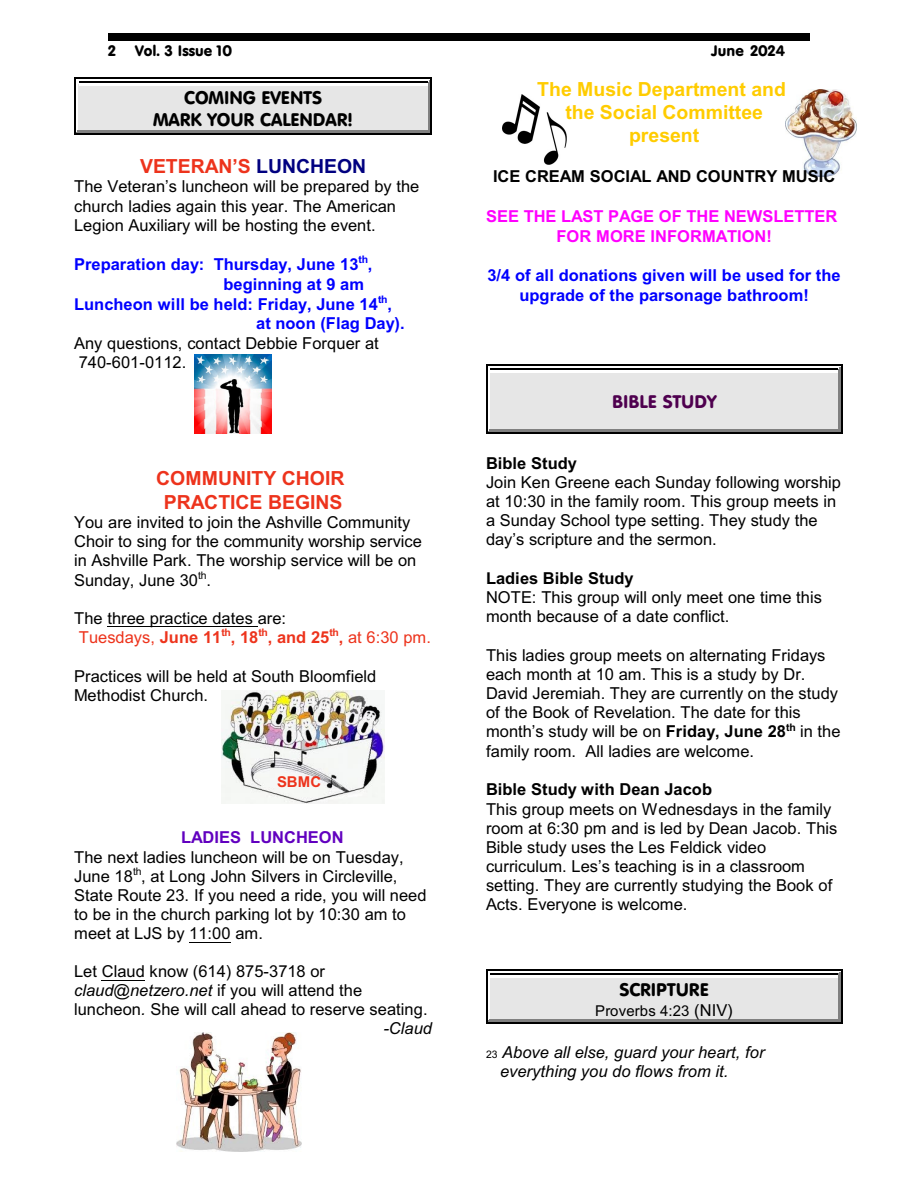
<style>
.page{position:relative;width:918px;height:1188px;background:#fff}
.page>*{position:absolute;margin:0;border:0;box-sizing:border-box;transform-origin:0 0}
.t1{font:700 19.5px/23.1px "Arial";color:#fc0;text-align:center}
.t2{font:700 19.5px/23.1px "Arial";color:#ed331c;text-align:center}
.t3{font:18px/22.2px "VAG Rounded BT";color:#000;text-align:center}
.t4{font:18px "VAG Rounded BT";color:#4f004f}
.t5{font:16.5px/19px "Arial";color:#000}
.t6{font:700 16.5px/19.8px "Arial";color:#00f;text-align:center}
.t7{font:700 16.5px "Arial";color:#000}
.t8{font:italic 16.5px/19px "Arial";color:#000}
.t9{font:700 16.5px/19.8px "Arial";color:#f0f;text-align:center}
.t10{font:700 16.5px "Arial";color:#6100bf}
.t11{font:15px "VAG Rounded BT";color:#000}
.t12{font:15px "Arial";letter-spacing:.01em;color:#000}
.t13{font:700 15px "Arial";color:#ed331c}
.s1{color:#000080}
.s2{color:#ed331c}
.s3{font-weight:700;color:#ed331c}
.s4{font-style:italic}
.s5{font-weight:700}
.s6{font-size:16.5px}
.s7{font-style:normal;font-size:10.5px}
</style>
<div class="page">
<div style="left:108px;top:34px;width:702px;height:7px;background:#000"></div>
<hr style="left:428px;top:80px;width:1px;height:52px;background:#808080">
<hr style="left:77px;top:80px;width:352px;height:1px;background:#fff">
<hr style="left:77px;top:130px;width:352px;height:2px;background:#808080">
<hr style="left:429px;top:79px;width:1px;height:54px;background:#808080">
<hr style="left:76px;top:79px;width:354px;height:1px;background:#fff">
<hr style="left:76px;top:132px;width:354px;height:1px;background:#808080">
<hr style="left:74px;top:77px;width:2px;height:58px;background:#000">
<hr style="left:431px;top:77px;width:1px;height:58px;background:#000">
<hr style="left:74px;top:77px;width:358px;height:2px;background:#000">
<hr style="left:74px;top:133px;width:358px;height:2px;background:#000">
<div style="left:79px;top:84px;width:349px;height:46px;background:#e6e6e6"></div>
<hr style="left:79px;top:84px;width:349px;height:2px;background:#fff">
<hr style="left:79px;top:82px;width:349px;height:1px;background:#000">
<hr style="left:838px;top:367px;width:1px;height:64px;background:#808080">
<hr style="left:489px;top:367px;width:350px;height:1px;background:#fff">
<hr style="left:489px;top:429px;width:350px;height:2px;background:#808080">
<hr style="left:840px;top:366px;width:1px;height:66px;background:#808080">
<hr style="left:487px;top:366px;width:354px;height:1px;background:#fff">
<hr style="left:487px;top:431px;width:354px;height:1px;background:#808080">
<hr style="left:486px;top:364px;width:1px;height:70px;background:#000">
<hr style="left:841px;top:364px;width:1px;height:70px;background:#000">
<hr style="left:486px;top:364px;width:356px;height:1px;background:#000">
<hr style="left:486px;top:432px;width:356px;height:2px;background:#000">
<div style="left:490px;top:371px;width:348px;height:58px;background:#e6e6e6"></div>
<hr style="left:490px;top:371px;width:348px;height:2px;background:#fff">
<hr style="left:490px;top:368px;width:348px;height:2px;background:#000">
<hr style="left:838px;top:972px;width:1px;height:48px;background:#808080">
<hr style="left:489px;top:972px;width:350px;height:1px;background:#fff">
<hr style="left:489px;top:1019px;width:350px;height:1px;background:#808080">
<hr style="left:840px;top:970px;width:1px;height:52px;background:#808080">
<hr style="left:487px;top:970px;width:354px;height:2px;background:#fff">
<hr style="left:487px;top:1021px;width:354px;height:1px;background:#808080">
<hr style="left:486px;top:969px;width:1px;height:54px;background:#000">
<hr style="left:841px;top:969px;width:1px;height:54px;background:#000">
<hr style="left:486px;top:969px;width:356px;height:1px;background:#000">
<hr style="left:486px;top:1022px;width:356px;height:1px;background:#000">
<div style="left:490px;top:976px;width:348px;height:43px;background:#e6e6e6"></div>
<hr style="left:490px;top:976px;width:348px;height:1px;background:#fff">
<hr style="left:490px;top:973px;width:348px;height:2px;background:#000">
<img style="left:194px;top:355px;width:77px;height:78px">
<img style="left:222px;top:691px;width:162px;height:113px">
<img style="left:785px;top:89px;width:71px;height:88px">
<img style="left:502px;top:95px;width:64px;height:70px">
<img style="left:176px;top:1032px;width:125px;height:119px">
<hr style="left:107px;top:626px;width:151px;height:1px;background:#000">
<hr style="left:189px;top:942px;width:42px;height:1px;background:#000">
<hr style="left:102px;top:980px;width:43px;height:1px;background:#000">
<p class="t11" style="left:108px;top:44px;width:9px">2</p>
<p class="t11" style="left:135px;top:44px;width:98px">Vol. 3 Issue 10</p>
<p class="t11" style="left:711px;top:44px;width:75px">June 2024</p>
<p class="t3" style="left:153px;top:88px;width:201px">COMING EVENTS<br>MARK YOUR CALENDAR!</p>
<p class="t2" style="left:140px;top:156px;width:228px">VETERAN’S <span class="s1">LUNCHEON</span></p>
<p class="t5" style="left:74px;top:179px;width:347px">The Veteran’s luncheon will be prepared by the church ladies again this year. The American<br>Legion Auxiliary will be hosting the event.</p>
<p class="t6" style="left:74px;top:256px;width:300px">Preparation day: Thursday, June 13<sup>th</sup>,</p>
<p class="t6" style="left:223px;top:276px;width:142px">beginning at 9 am</p>
<p class="t6" style="left:74px;top:295px;width:319px">Luncheon will be held: Friday, June 14<sup>th</sup>,</p>
<p class="t6" style="left:256px;top:315px;width:150px">at noon (Flag Day).</p>
<p class="t5" style="left:74px;top:335px;width:306px">Any questions, contact Debbie Forquer at<br>740-601-0112.</p>
<p class="t1" style="left:537px;top:79px;width:250px">The Music Department and the Social Committee present</p>
<p class="t7" style="left:493px;top:170px;width:344px">ICE CREAM SOCIAL AND COUNTRY MUSIC</p>
<p class="t9" style="left:486px;top:208px;width:353px">SEE THE LAST PAGE OF THE NEWSLETTER<br>FOR MORE INFORMATION!</p>
<p class="t6" style="left:487px;top:267px;width:355px">3/4 of all donations given will be used for the upgrade of the parsonage bathroom!</p>
<p class="t2" style="left:156px;top:469px;width:190px">COMMUNITY CHOIR<br>PRACTICE BEGINS</p>
<p class="t5" style="left:74px;top:515px;width:349px">You are invited to join the Ashville Community Choir to sing for the community worship service in Ashville Park. The worship service will be on Sunday, June 30<sup>th</sup>.</p>
<p class="t5" style="left:74px;top:610px;width:358px;line-height:19.6px">The three practice dates are:<br><span class="s2">Tuesdays,</span> <span class="s3">June 11</span><sup>th</sup><span class="s3">, 18</span><sup>th</sup><span class="s3">, and 25</span><sup>th</sup><span class="s3">,</span> <span class="s2">at 6:30 pm.</span></p>
<p class="t5" style="left:74px;top:668px;width:304px">Practices will be held at South Bloomfield<br>Methodist Church.</p>
<p class="t13" style="left:277px;top:776px;width:46px">SBMC</p>
<p class="t10" style="left:181px;top:831px;width:164px">LADIES LUNCHEON</p>
<p class="t5" style="left:74px;top:849px;width:354px">The next ladies luncheon will be on Tuesday, June 18<sup>th</sup>, at Long John Silvers in Circleville, State Route 23. If you need a ride, you will need to be in the church parking lot by 10:30 am to meet at LJS by 11:00 am.</p>
<p class="t5" style="left:74px;top:963px;width:252px">Let Claud know (614) 875-3718 or</p>
<p class="t5" style="left:74px;top:983px;width:290px"><span class="s4">claud@netzero.net</span> if you will attend the</p>
<p class="t5" style="left:74px;top:1002px;width:355px">luncheon<span class="s4">.</span> She will call ahead to reserve seating.</p>
<p class="t8" style="left:383px;top:1021px;width:50px">-Claud</p>
<p class="t4" style="left:612px;top:394px;width:106px">BIBLE STUDY</p>
<p class="t7" style="left:486px;top:457px;width:93px">Bible Study</p>
<p class="t5" style="left:486px;top:474px;width:357px">Join Ken Greene each Sunday following worship at 10:30 in the family room. This group meets in a Sunday School type setting. They study the day’s scripture and the sermon.</p>
<p class="t7" style="left:486px;top:572px;width:149px">Ladies Bible Study</p>
<p class="t5" style="left:486px;top:590px;width:337px">NOTE: This group will only meet one time this month because of a date conflict.</p>
<p class="t5" style="left:486px;top:647px;width:356px">This ladies group meets on alternating Fridays each month at 10 am. This is a study by Dr.<br>David Jeremiah. They are currently on the study of the Book of Revelation. The date for this month’s study will be on <span class="s5">Friday, June 28</span><sup>th</sup> in the family room. All ladies are welcome.</p>
<p class="t7" style="left:486px;top:783px;width:228px">Bible Study with Dean Jacob</p>
<p class="t5" style="left:486px;top:801px;width:353px">This group meets on Wednesdays in the family room at 6:30 pm and is led by Dean Jacob. This Bible study uses the Les Feldick video curriculum. Les’s teaching is in a classroom setting. They are currently studying the Book of Acts. Everyone is welcome.</p>
<p class="t3" style="left:620px;top:980px;width:91px">SCRIPTURE</p>
<p class="t12" style="left:595px;top:1005px;width:139px">Proverbs 4:23 <span class="s6">(NIV)</span></p>
<p class="t8" style="left:500px;top:1044px;width:266px;text-indent:-14px"><span class="s7">23</span> Above all else, guard your heart, for everything you do flows from it.</p>
</div>
